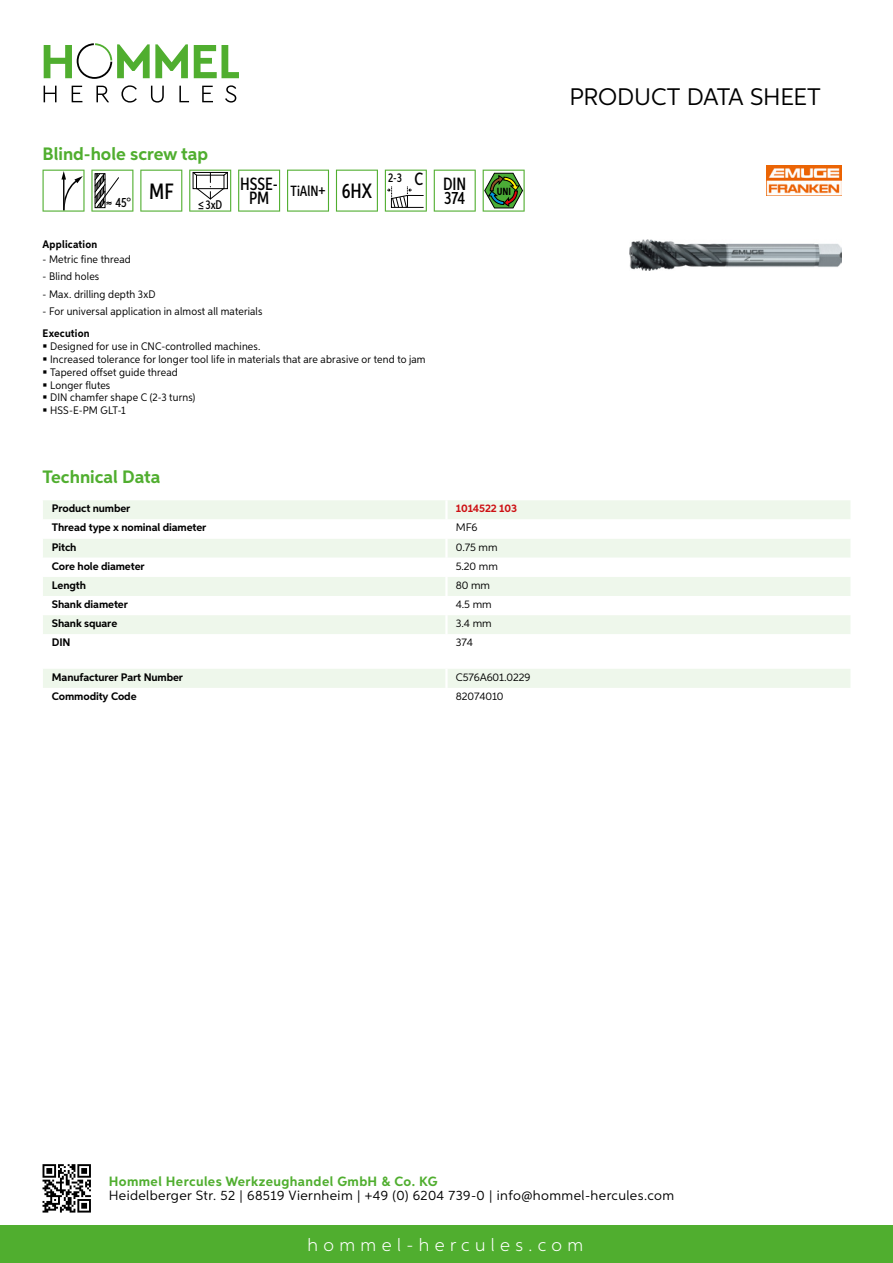
<style>
.page{position:relative;width:893px;height:1263px;background:#fff}
.page>*{position:absolute;margin:0;border:0;box-sizing:border-box;transform-origin:0 0}
.t1{font:24px "Aspira";letter-spacing:-.01em;color:#000}
.t2{font:700 18px "Aspira";color:#50ae2f}
.t3{font:300 18px "Aspira";letter-spacing:.3em;color:#fff}
.t4{font:500 17.85px/14.9px "Aspira XX Nar";color:#000;text-align:center}
.t5{font:500 14.85px "Aspira XX Nar";color:#000}
.t6{font:13.5px "Aspira";letter-spacing:.03em;color:#000}
.t7{font:700 13.5px "Aspira";letter-spacing:.03em;color:#50ae2f}
.t8{font:500 13.35px "Aspira XX Nar";color:#000}
.t9{font:500 12.6px "Aspira XX Nar";color:#000}
.t10{font:10.95px/12.8px "Aspira Nar";letter-spacing:.015em;color:#000}
.t11{font:700 10.95px "Aspira";letter-spacing:-.01em;color:#000}
.t12{font:10.95px "Aspira";letter-spacing:-.01em;color:#000}
.t13{font:700 10.95px "Aspira Nar";letter-spacing:.015em;color:#000}
.t14{font:700 10.95px "Aspira";letter-spacing:-.01em;color:#cd1013}
.t15{font:700 10.35px "Aspira XX Nar";color:#000}
.s1{font-size:20.7px}
</style>
<div class="page">
<div style="left:0;top:1226px;width:893px;height:37px;background:#50ae2f"></div>
<svg style="left:43px;top:1164px;width:48px;height:48px"></svg>
<svg style="left:194px;top:45px;width:45px;height:33px"></svg>
<svg style="left:44px;top:43px;width:144px;height:36px"></svg>
<svg style="left:44px;top:86px;width:13px;height:16px"></svg>
<svg style="left:72px;top:86px;width:10px;height:16px"></svg>
<svg style="left:96px;top:86px;width:13px;height:16px"></svg>
<svg style="left:121px;top:85px;width:16px;height:18px"></svg>
<svg style="left:151px;top:86px;width:13px;height:17px"></svg>
<svg style="left:179px;top:86px;width:10px;height:16px"></svg>
<svg style="left:202px;top:86px;width:11px;height:16px"></svg>
<svg style="left:225px;top:85px;width:11px;height:18px"></svg>
<div style="left:43px;top:500px;width:807px;height:19px;background:#eef7eb"></div>
<svg style="left:43px;top:539px;width:807px;height:95px;fill:#eef7eb"></svg>
<hr style="left:445px;top:500px;width:3px;height:19px;background:#fff">
<hr style="left:445px;top:539px;width:3px;height:19px;background:#fff">
<hr style="left:445px;top:558px;width:3px;height:19px;background:#fff">
<hr style="left:445px;top:577px;width:3px;height:19px;background:#fff">
<hr style="left:445px;top:596px;width:3px;height:19px;background:#fff">
<hr style="left:445px;top:615px;width:3px;height:19px;background:#fff">
<div style="left:43px;top:669px;width:807px;height:19px;background:#eef7eb"></div>
<svg style="left:43px;top:170px;width:42px;height:42px"></svg>
<svg style="left:91px;top:170px;width:42px;height:42px"></svg>
<svg style="left:140px;top:170px;width:42px;height:42px"></svg>
<svg style="left:189px;top:170px;width:42px;height:42px"></svg>
<svg style="left:238px;top:170px;width:42px;height:42px"></svg>
<svg style="left:287px;top:170px;width:42px;height:42px"></svg>
<svg style="left:336px;top:170px;width:42px;height:42px"></svg>
<svg style="left:385px;top:170px;width:42px;height:42px"></svg>
<svg style="left:434px;top:170px;width:42px;height:42px"></svg>
<svg style="left:483px;top:170px;width:42px;height:42px"></svg>
<img style="left:629px;top:239px;width:213px;height:32px">
<img style="left:766px;top:166px;width:76px;height:30px">
<h2 class="t2" style="left:43px;top:142px;width:167px">Blind-hole screw tap</h2>
<p class="t8" style="left:116px;top:195px;width:60px">45° <sup>MF</sup></p>
<p class="t9" style="left:198px;top:197px;width:26px">≤3xD</p>
<h3 class="t4" style="left:240px;top:176px;width:39px">HSSE-<br>PM</h3>
<h3 class="t5" style="left:291px;top:182px;width:83px">TiAlN+ <span class="s1">6HX</span></h3>
<h3 class="t4" style="left:388px;top:176px;width:80px;text-align:right"><sup>2-3</sup> C DIN<br>374</h3>
<p class="t13" style="left:43px;top:237px;width:56px">Application</p>
<p class="t10" style="left:43px;top:252px;width:90px">- Metric fine thread</p>
<p class="t10" style="left:43px;top:270px;width:58px">- Blind holes</p>
<p class="t10" style="left:43px;top:287px;width:114px">- Max. drilling depth 3xD</p>
<p class="t10" style="left:43px;top:305px;width:221px">- For universal application in almost all materials</p>
<p class="t13" style="left:43px;top:327px;width:49px">Execution</p>
<p class="t10" style="left:50px;top:340px;width:377px">Designed for use in CNC-controlled machines.<br>Increased tolerance for longer tool life in materials that are abrasive or tend to jam Tapered offset guide thread<br>Longer flutes<br>DIN chamfer shape C (2-3 turns)<br>HSS-E-PM GLT-1</p>
<p class="t15" style="left:497px;top:185px;width:16px">UNI</p>
<h2 class="t2" style="left:43px;top:466px;width:120px">Technical Data</h2>
<p class="t11" style="left:52px;top:502px;width:80px">Product number</p>
<p class="t14" style="left:456px;top:502px;width:63px">1014522 103</p>
<p class="t11" style="left:52px;top:521px;width:156px">Thread type x nominal diameter</p>
<p class="t12" style="left:456px;top:521px;width:23px">MF6</p>
<p class="t11" style="left:52px;top:540px;width:26px">Pitch</p>
<p class="t12" style="left:456px;top:540px;width:43px">0.75 mm</p>
<p class="t11" style="left:52px;top:559px;width:94px">Core hole diameter</p>
<p class="t12" style="left:456px;top:559px;width:43px">5.20 mm</p>
<p class="t11" style="left:52px;top:578px;width:36px">Length</p>
<p class="t12" style="left:456px;top:578px;width:36px">80 mm</p>
<p class="t11" style="left:52px;top:597px;width:78px">Shank diameter</p>
<p class="t12" style="left:456px;top:597px;width:37px">4.5 mm</p>
<p class="t11" style="left:52px;top:616px;width:67px">Shank square</p>
<p class="t12" style="left:456px;top:617px;width:37px">3.4 mm</p>
<p class="t11" style="left:52px;top:636px;width:20px">DIN</p>
<p class="t12" style="left:456px;top:636px;width:19px">374</p>
<p class="t11" style="left:52px;top:670px;width:133px">Manufacturer Part Number</p>
<p class="t12" style="left:456px;top:670px;width:76px">C576A601.0229</p>
<p class="t11" style="left:52px;top:689px;width:86px">Commodity Code</p>
<p class="t12" style="left:456px;top:689px;width:49px">82074010</p>
<h1 class="t1" style="left:569px;top:82px;width:253px">Product data sh eet</h1>
<p class="t7" style="left:109px;top:1172px;width:330px">Hommel Hercules Werkzeughandel GmbH &amp; Co. KG</p>
<p class="t6" style="left:109px;top:1187px;width:567px">Heidelberger Str. 52 | 68519 Viernheim | +49 (0) 6204 739-0 | info@hommel-hercules.com</p>
<h2 class="t3" style="left:307px;top:1234px;width:277px">hommel-hercules.com</h2>
</div>
